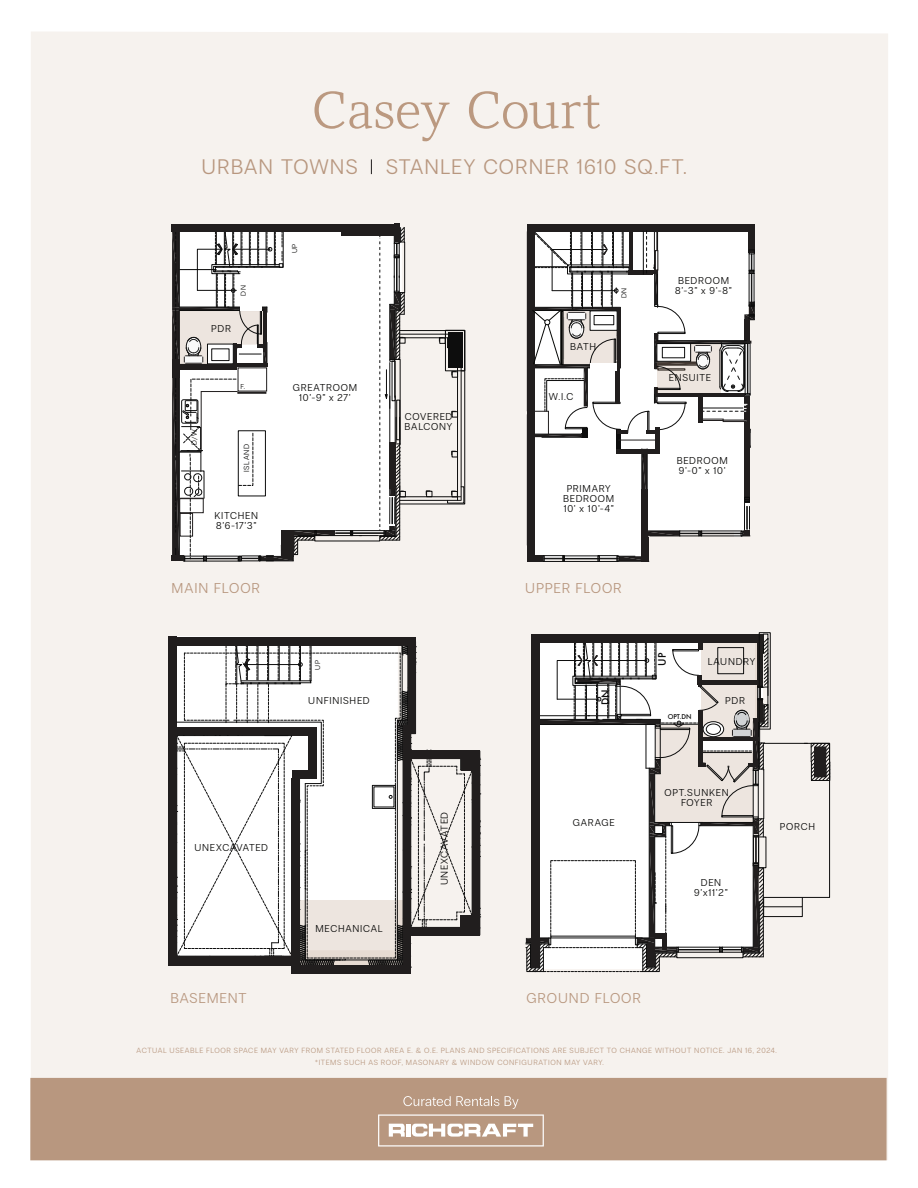
<style>
.page{position:relative;width:918px;height:1188px;background:#fff}
.page>*{position:absolute;margin:0;border:0;box-sizing:border-box;transform-origin:0 0}
.t1{font:52.5px "Audela";letter-spacing:-.015em;color:#bb9980}
.t2{font:300 21px "PP Radio Grotesk";letter-spacing:.055em;color:#b8977f}
.t3{font:300 14.25px "PP Radio Grotesk";letter-spacing:.065em;color:#b8977f}
.t4{font:500 11.4px "Futura PT";color:#0d0d0d}
.t5{font:300 10.05px/9.9px "PP Radio Grotesk";letter-spacing:.08em;color:#050504;text-align:center}
.t6{font:300 7.5px/12px "PP Radio Grotesk";letter-spacing:.08em;color:#b8977f}
.t7{font:300 7.5px "PP Radio Grotesk";letter-spacing:.08em;color:#050504}
.t8{font:500 7.35px "Futura PT";color:#0d0d0d}
.t9{font:300 7.2px "PP Radio Grotesk";letter-spacing:.085em;color:#050504}
</style>
<div class="page">
<div style="left:31px;top:32px;width:857px;height:1128px;background:#f6f2ee"></div>
<div style="left:30px;top:1078px;width:857px;height:82px;background:#b8977f"></div>
<svg style="left:371px;top:159px;width:1px;height:15px"></svg>
<div style="left:168px;top:637px;width:248px;height:8px;background:#211e1e"></div>
<div style="left:168px;top:956px;width:126px;height:9px;background:#211e1e"></div>
<svg style="left:169px;top:641px;width:312px;height:333px"></svg>
<svg style="left:526px;top:634px;width:305px;height:338px"></svg>
<div style="left:172px;top:224px;width:228px;height:7px;background:#211e1e"></div>
<svg style="left:172px;top:227px;width:293px;height:335px"></svg>
<div style="left:172px;top:360px;width:7px;height:18px;background:#211e1e"></div>
<div style="left:527px;top:224px;width:228px;height:8px;background:#211e1e"></div>
<div style="left:815px;top:747px;width:11px;height:30px;background:#211e1e"></div>
<hr style="left:662px;top:933px;width:4px;height:17px;background:#211e1e">
<svg style="left:527px;top:230px;width:228px;height:332px"></svg>
<div style="left:562px;top:311px;width:1px;height:54px;border:1px solid #050604"></div>
<div style="left:561px;top:311px;width:1px;height:54px;border:1px solid #050604"></div>
<svg style="left:378px;top:1096px;width:166px;height:51px"></svg>
<h1 class="t1" style="left:312px;top:75px;width:291px">Casey Court</h1>
<h2 class="t2" style="left:202px;top:155px;width:158px">URBAN TOWNS</h2>
<h2 class="t2" style="left:386px;top:155px;width:302px">STANLEY CORNER 1610 SQ.FT.</h2>
<p class="t9" style="left:239px;top:296px;width:12px;rotate:-90deg">DN</p>
<p class="t5" style="left:211px;top:324px;width:21px">PDR</p>
<p class="t9" style="left:190px;top:445px;width:17px;rotate:-90deg">D/W</p>
<p class="t9" style="left:240px;top:383px;width:6px">F.</p>
<p class="t7" style="left:242px;top:472px;width:29px;rotate:-90deg">ISLAND</p>
<p class="t5" style="left:214px;top:510px;width:45px;text-align:left">KITCHEN<br>8’6-17’3”</p>
<p class="t9" style="left:291px;top:253px;width:11px;rotate:-90deg">UP</p>
<p class="t5" style="left:293px;top:383px;width:66px">GREATROOM<br>10’-9” x 27’</p>
<p class="t5" style="left:405px;top:412px;width:49px;text-align:left">COVERED<br>BALCONY</p>
<p class="t5" style="left:570px;top:342px;width:27px">BATH</p>
<p class="t5" style="left:549px;top:392px;width:26px">W.I.C</p>
<p class="t9" style="left:620px;top:298px;width:12px;rotate:-90deg">DN</p>
<p class="t5" style="left:563px;top:484px;width:53px">PRIMARY<br>BEDROOM<br>10’ x 10’-4”</p>
<h3 class="t3" style="left:172px;top:580px;width:90px">MAIN FLOOR</h3>
<h3 class="t3" style="left:525px;top:580px;width:98px">UPPER FLOOR</h3>
<p class="t9" style="left:314px;top:670px;width:11px;rotate:-90deg">UP</p>
<p class="t5" style="left:308px;top:696px;width:63px">UNFINISHED</p>
<p class="t4" style="left:599px;top:705px;width:17px;rotate:-90deg">DN</p>
<p class="t5" style="left:675px;top:275px;width:58px;text-align:left">BEDROOM<br>8’-3” x 9’-8”</p>
<p class="t5" style="left:669px;top:373px;width:44px">ENSUITE</p>
<p class="t5" style="left:677px;top:455px;width:53px;text-align:left">BEDROOM<br>9’-0” x 10’</p>
<p class="t4" style="left:655px;top:666px;width:14px;rotate:-90deg">UP</p>
<p class="t5" style="left:708px;top:656px;width:49px">LAUNDRY</p>
<p class="t5" style="left:725px;top:696px;width:21px">PDR</p>
<p class="t8" style="left:668px;top:712px;width:26px">OPT.DN</p>
<p class="t5" style="left:195px;top:842px;width:75px">UNEXCAVATED</p>
<p class="t5" style="left:315px;top:924px;width:69px">MECHANICAL</p>
<p class="t5" style="left:439px;top:885px;width:75px;rotate:-90deg">UNEXCAVATED</p>
<p class="t5" style="left:573px;top:818px;width:43px">GARAGE</p>
<h3 class="t3" style="left:170px;top:990px;width:78px">BASEMENT</h3>
<h3 class="t3" style="left:526px;top:990px;width:116px">GROUND FLOOR</h3>
<p class="t5" style="left:665px;top:788px;width:66px">OPT.SUNKEN<br>FOYER</p>
<p class="t5" style="left:694px;top:878px;width:35px">DEN<br>9’x11’2”</p>
<p class="t5" style="left:780px;top:822px;width:37px">PORCH</p>
<p class="t6" style="left:315px;top:1045px;width:463px;text-indent:-179px">ACTUAL USEABLE FLOOR SPACE MAY VARY FROM STATED FLOOR AREA E. &amp; O.E. PLANS AND SPECIFICATIONS ARE SUBJECT TO CHANGE WITHOUT NOTICE. JAN 16, 2024. *ITEMS SUCH AS ROOF, MASONARY &amp; WINDOW CONFIGURATION MAY VARY.</p>
</div>
